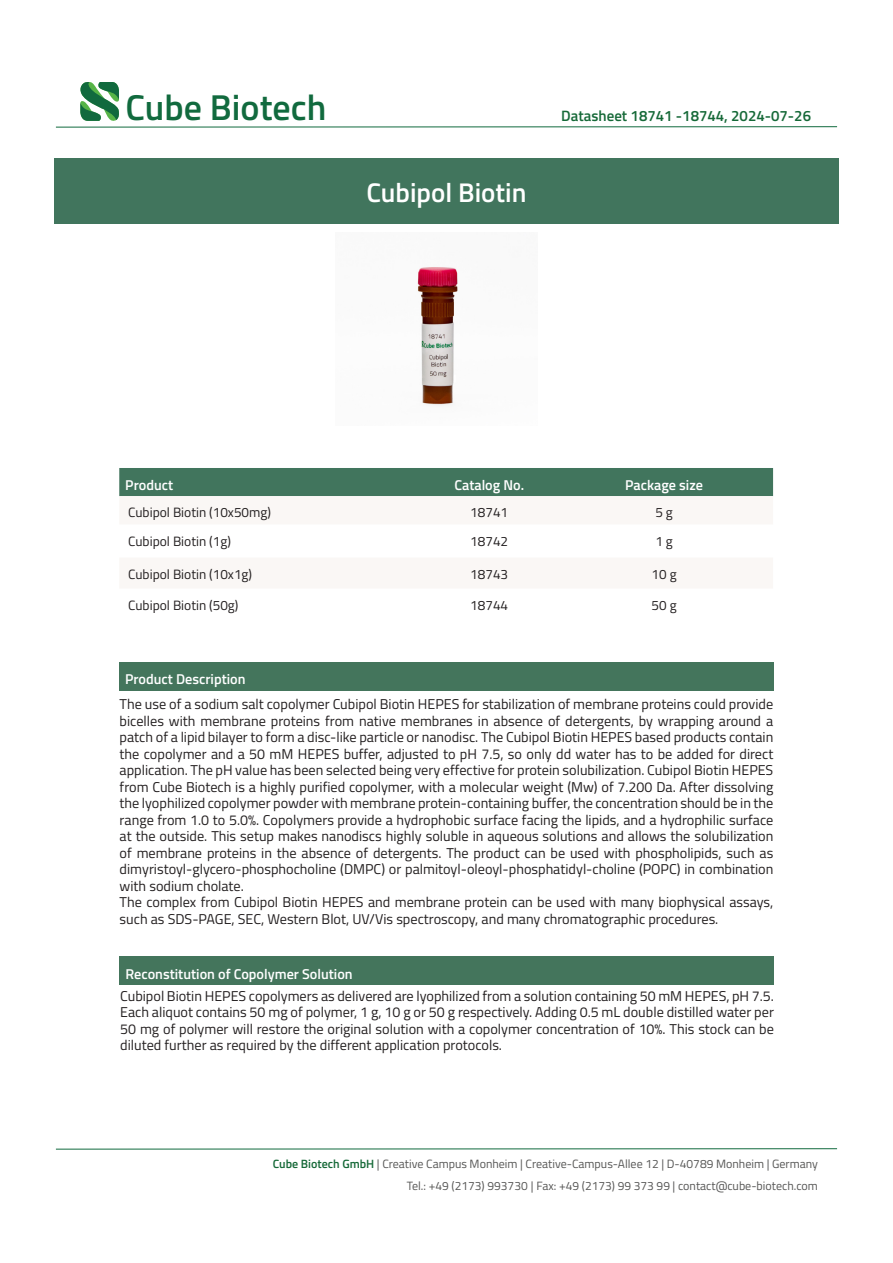
<style>
.page{position:relative;width:893px;height:1263px;background:#fff}
.page>*{position:absolute;margin:0;border:0;box-sizing:border-box;transform-origin:0 0}
.t1{font:600 36px "Titillium Web";color:#116a3e}
.t2{font:600 27px "Titillium Web";color:#fff}
.t3{font:600 15px "Titillium Web";color:#166938}
.t4{font:14.25px/16.5px "Titillium Web";color:#231f20}
.t5{font:600 14.25px "Titillium Web";color:#fff}
.t6{font:13.5px "Titillium Web";color:#231f20}
.t7{font:12px/22px "Titillium Web";color:#575756;text-align:right}
.s1{font-weight:600;color:#166938}
</style>
<div class="page">
<svg style="left:80px;top:82px;width:39px;height:39px"></svg>
<hr style="left:56px;top:126px;width:781px;height:1px;background:#116a3e">
<div style="left:54px;top:158px;width:785px;height:66px;background:#41755d"></div>
<div style="left:119px;top:468px;width:654px;height:29px;background:#41755d"></div>
<div style="left:119px;top:662px;width:654px;height:28px;background:#44755c"></div>
<div style="left:120px;top:957px;width:654px;height:28px;background:#44755c"></div>
<img style="left:417px;top:267px;width:41px;height:139px">
<hr style="left:56px;top:1148px;width:781px;height:1px;background:#116a3e">
<h1 class="t1" style="left:125px;top:81px;width:203px">Cube Biotech</h1>
<h2 class="t2" style="left:366px;top:172px;width:161px">Cubipol Biotin</h2>
<p class="t3" style="left:561px;top:104px;width:251px">Datasheet 18741 -18744, 2024-07-26</p>
<p class="t5" style="left:125px;top:474px;width:49px">Product</p>
<p class="t5" style="left:454px;top:474px;width:71px">Catalog No.</p>
<p class="t5" style="left:625px;top:474px;width:79px">Package size</p>
<p class="t6" style="left:128px;top:502px;width:144px">Cubipol Biotin (10x50mg)</p>
<p class="t6" style="left:470px;top:502px;width:39px">18741</p>
<p class="t6" style="left:655px;top:502px;width:19px">5 g</p>
<p class="t6" style="left:128px;top:531px;width:104px">Cubipol Biotin (1g)</p>
<p class="t6" style="left:470px;top:531px;width:39px">18742</p>
<p class="t6" style="left:655px;top:531px;width:19px">1 g</p>
<p class="t6" style="left:128px;top:564px;width:125px">Cubipol Biotin (10x1g)</p>
<p class="t6" style="left:470px;top:564px;width:39px">18743</p>
<p class="t6" style="left:652px;top:564px;width:27px">10 g</p>
<p class="t6" style="left:128px;top:595px;width:112px">Cubipol Biotin (50g)</p>
<p class="t6" style="left:470px;top:595px;width:39px">18744</p>
<p class="t6" style="left:652px;top:595px;width:27px">50 g</p>
<p class="t5" style="left:125px;top:669px;width:122px">Product Description</p>
<p class="t4" style="left:120px;top:695px;width:655px">The use of a sodium salt copolymer Cubipol Biotin HEPES for stabilization of membrane proteins could provide bicelles with membrane proteins from native membranes in absence of detergents, by wrapping around a patch of a lipid bilayer to form a disc-like particle or nanodisc. The Cubipol Biotin HEPES based products contain the copolymer and a 50 mM HEPES buffer, adjusted to pH 7.5, so only dd water has to be added for direct application. The pH value has been selected being very effective for protein solubilization. Cubipol Biotin HEPES from Cube Biotech is a highly purified copolymer, with a molecular weight (Mw) of 7.200 Da. After dissolving the lyophilized copolymer powder with membrane protein-containing buffer, the concentration should be in the range from 1.0 to 5.0%. Copolymers provide a hydrophobic surface facing the lipids, and a hydrophilic surface at the outside. This setup makes nanodiscs highly soluble in aqueous solutions and allows the solubilization of membrane proteins in the absence of detergents. The product can be used with phospholipids, such as dimyristoyl-glycero-phosphocholine (DMPC) or palmitoyl-oleoyl-phosphatidyl-choline (POPC) in combination with sodium cholate.<br>The complex from Cubipol Biotin HEPES and membrane protein can be used with many biophysical assays, such as SDS-PAGE, SEC, Western Blot, UV/Vis spectroscopy, and many chromatographic procedures.</p>
<p class="t5" style="left:126px;top:963px;width:229px">Reconstitution of Copolymer Solution</p>
<p class="t4" style="left:120px;top:987px;width:655px;text-align:justify">Cubipol Biotin HEPES copolymers as delivered are lyophilized from a solution containing 50 mM HEPES, pH 7.5.<br>Each aliquot contains 50 mg of polymer, 1 g, 10 g or 50 g respectively. Adding 0.5 mL double distilled water per 50 mg of polymer will restore the original solution with a copolymer concentration of 10%. This stock can be diluted further as required by the different application protocols.</p>
<p class="t7" style="left:273px;top:1152px;width:547px"><span class="s1">Cube Biotech GmbH</span> | Creative Campus Monheim | Creative-Campus-Allee 12 | D-40789 Monheim | Germany<br>Tel.: +49 (2173) 993730 | Fax: +49 (2173) 99 373 99 | contact@cube-biotech.com</p>
</div>
